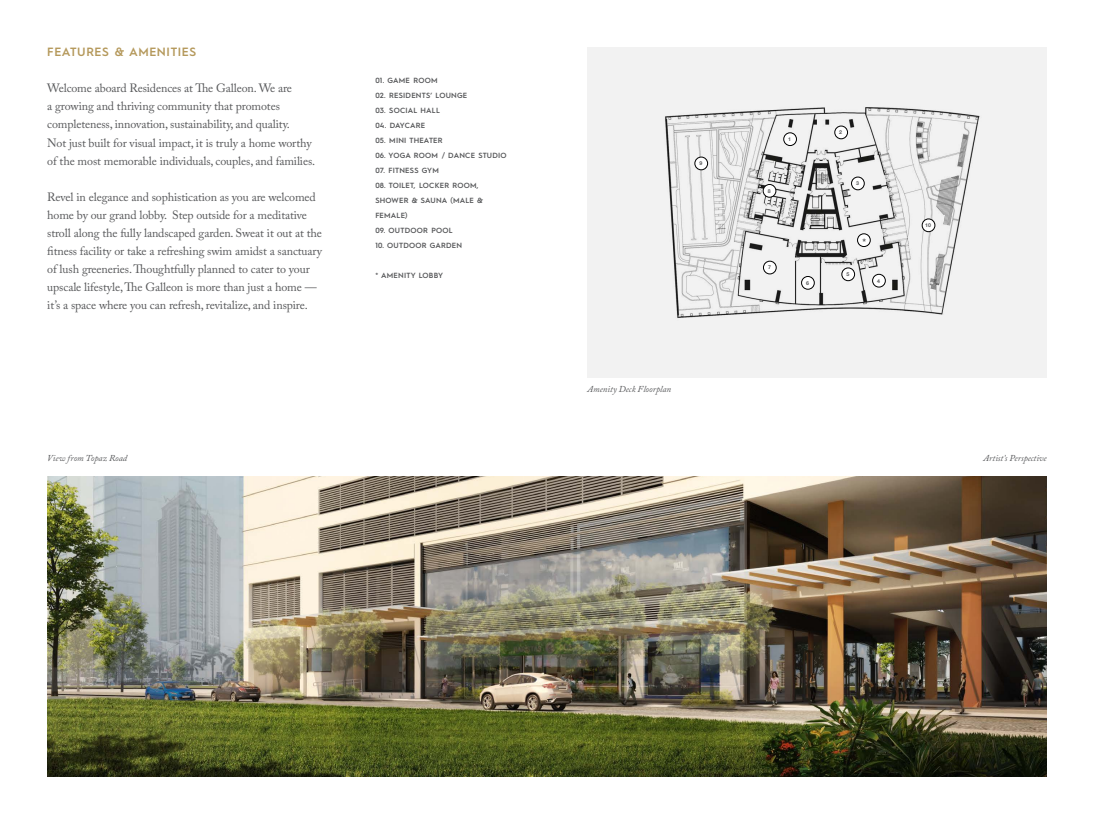
<style>
.page{position:relative;width:1094px;height:824px;background:#fff}
.page>*{position:absolute;margin:0;border:0;box-sizing:border-box;transform-origin:0 0}
.t1{font:12px/18px "Adobe Caslon Pro";letter-spacing:-.01em;color:#57585a}
.t2{font:600 12px "Hurme Geometric Sans 1";letter-spacing:.05em;color:#b5995c}
.t3{font:italic 9px "Adobe Caslon Pro";color:#57585a}
.t4{font:700 9px "Helvetica Neue LT Std";color:#57585a}
.t5{font:600 7.5px/15px "Hurme Geometric Sans 1";letter-spacing:.03em;color:#57585a}
.t6{font:600 7.5px "Hurme Geometric Sans 1";letter-spacing:.01em;color:#57585a}
.t7{font:700 5.25px "Helvetica Neue LT Std";color:#57585a}
</style>
<div class="page">
<img style="left:47px;top:476px;width:999px;height:300px">
<img style="left:587px;top:47px;width:459px;height:330px">
<div style="left:783px;top:133px;width:13px;height:12px;background:#fff;border-radius:50%"></div>
<div style="left:783px;top:132px;width:13px;height:14px;border:1px solid #000;border-radius:50%"></div>
<div style="left:834px;top:126px;width:13px;height:13px;background:#fff;border-radius:50%"></div>
<div style="left:834px;top:126px;width:14px;height:13px;border:1px solid #000;border-radius:50%"></div>
<div style="left:851px;top:177px;width:13px;height:13px;background:#fff;border-radius:50%"></div>
<div style="left:851px;top:177px;width:13px;height:13px;border:1px solid #000;border-radius:50%"></div>
<div style="left:872px;top:274px;width:13px;height:13px;background:#fff;border-radius:50%"></div>
<div style="left:872px;top:274px;width:13px;height:13px;border:1px solid #000;border-radius:50%"></div>
<div style="left:841px;top:268px;width:13px;height:13px;background:#fff;border-radius:50%"></div>
<div style="left:841px;top:267px;width:14px;height:14px;border:1px solid #000;border-radius:50%"></div>
<div style="left:801px;top:276px;width:13px;height:13px;background:#fff;border-radius:50%"></div>
<div style="left:801px;top:276px;width:13px;height:13px;border:1px solid #000;border-radius:50%"></div>
<div style="left:763px;top:261px;width:13px;height:13px;background:#fff;border-radius:50%"></div>
<div style="left:763px;top:261px;width:13px;height:13px;border:1px solid #000;border-radius:50%"></div>
<div style="left:857px;top:234px;width:13px;height:12px;background:#fff;border-radius:50%"></div>
<div style="left:857px;top:233px;width:13px;height:14px;border:1px solid #000;border-radius:50%"></div>
<div style="left:763px;top:184px;width:13px;height:13px;background:#fff;border-radius:50%"></div>
<div style="left:762px;top:184px;width:14px;height:13px;border:1px solid #000;border-radius:50%"></div>
<div style="left:695px;top:157px;width:12px;height:13px;background:#fff;border-radius:50%"></div>
<div style="left:694px;top:157px;width:14px;height:13px;border:1px solid #000;border-radius:50%"></div>
<div style="left:922px;top:219px;width:12px;height:13px;background:#fff;border-radius:50%"></div>
<div style="left:921px;top:218px;width:14px;height:14px;border:1px solid #000;border-radius:50%"></div>
<p class="t2" style="left:47px;top:44px;width:150px">FEATURES &amp; AMENITIES</p>
<p class="t1" style="left:47px;top:79px;width:246px">Welcome aboard Residences at The Galleon. We are a growing and thriving community that promotes completeness, innovation, sustainability, and quality.</p>
<p class="t1" style="left:47px;top:133px;width:269px">Not just built for visual impact, it is truly a home worthy of the most memorable individuals, couples, and families.</p>
<p class="t1" style="left:47px;top:187px;width:276px">Revel in elegance and sophistication as you are welcomed home by our grand lobby. Step outside for a meditative stroll along the fully landscaped garden. Sweat it out at the fitness facility or take a refreshing swim amidst a sanctuary of lush greeneries. Thoughtfully planned to cater to your upscale lifestyle, The Galleon is more than just a home — it’s a space where you can refresh, revitalize, and inspire.</p>
<p class="t5" style="left:375px;top:72px;width:64px">01. GAME ROOM</p>
<p class="t5" style="left:375px;top:87px;width:93px">02. RESIDENTS’ LOUNGE</p>
<p class="t5" style="left:375px;top:102px;width:66px">03. SOCIAL HALL</p>
<p class="t6" style="left:375px;top:120px;width:51px">04. DAYCARE</p>
<p class="t5" style="left:375px;top:132px;width:69px">05. MINI THEATER</p>
<p class="t5" style="left:375px;top:147px;width:133px">06. YOGA ROOM / DANCE STUDIO</p>
<p class="t5" style="left:375px;top:162px;width:65px">07. FITNESS GYM</p>
<p class="t5" style="left:375px;top:177px;width:109px">08. TOILET, LOCKER ROOM,<br>SHOWER &amp; SAUNA (MALE &amp;<br>FEMALE)</p>
<p class="t5" style="left:375px;top:222px;width:79px">09. OUTDOOR POOL</p>
<p class="t5" style="left:375px;top:237px;width:88px">10. OUTDOOR GARDEN</p>
<p class="t5" style="left:375px;top:267px;width:69px">* AMENITY LOBBY</p>
<p class="t7" style="left:699px;top:160px;width:4px">9</p>
<p class="t3" style="left:587px;top:384px;width:85px">Amenity Deck Floorplan</p>
<p class="t7" style="left:788px;top:136px;width:4px">1</p>
<p class="t7" style="left:767px;top:188px;width:4px">8</p>
<p class="t7" style="left:768px;top:264px;width:4px">7</p>
<p class="t7" style="left:806px;top:279px;width:4px">6</p>
<p class="t7" style="left:839px;top:129px;width:4px">2</p>
<p class="t7" style="left:856px;top:180px;width:4px">3</p>
<p class="t7" style="left:846px;top:271px;width:4px">5</p>
<p class="t4" style="left:862px;top:236px;width:5px">*</p>
<p class="t7" style="left:877px;top:277px;width:4px">4</p>
<p class="t7" style="left:925px;top:222px;width:7px">10</p>
<p class="t3" style="left:47px;top:453px;width:81px">View from Topaz Road</p>
<p class="t3" style="left:983px;top:453px;width:65px">Artist’s Perspective</p>
</div>
